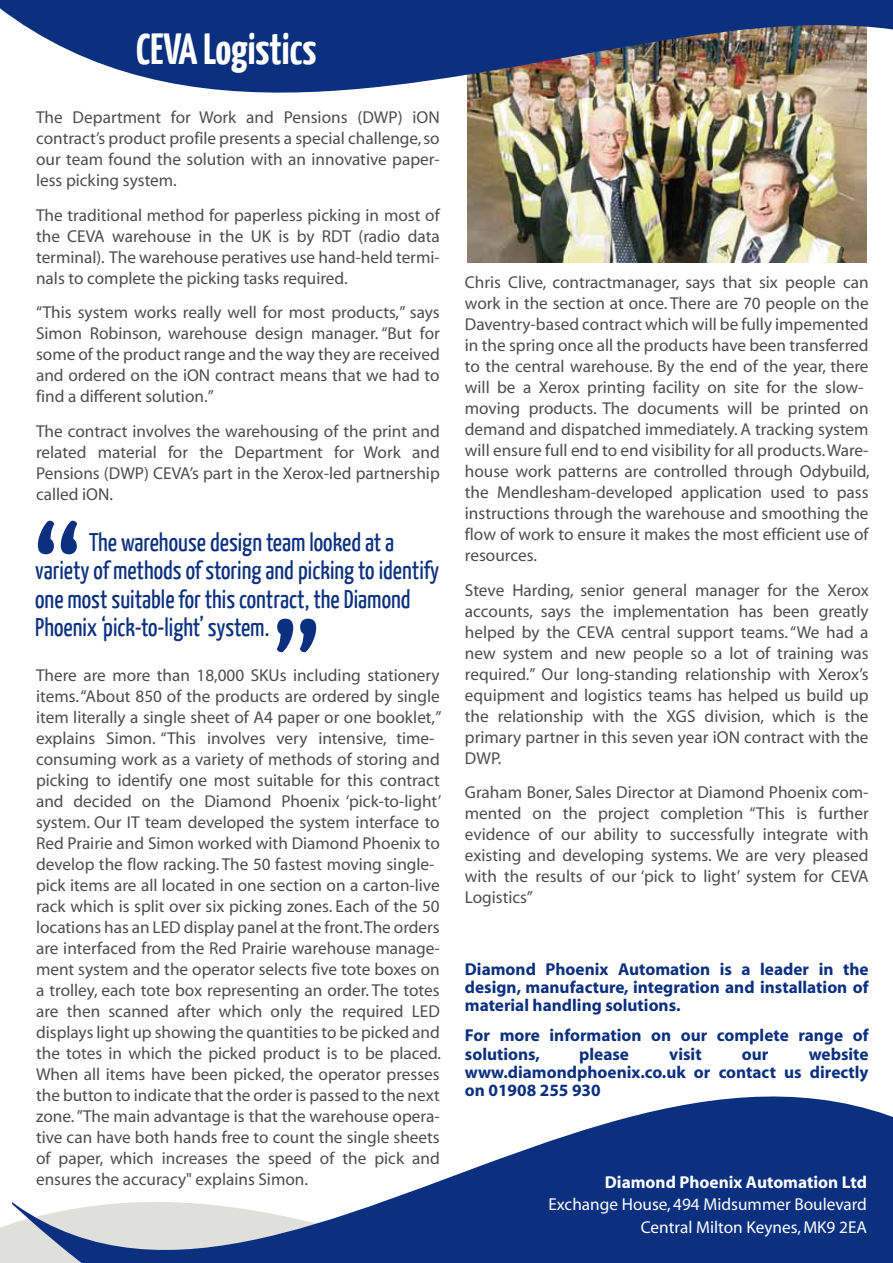
<style>
.page{position:relative;width:893px;height:1263px;background:#fff}
.page>*{position:absolute;margin:0;border:0;box-sizing:border-box;transform-origin:0 0}
.t1{font:700 43.5px "Yanone Kaffeesatz";color:#fff}
.t2{font:25.5px/28.5px "Yanone Kaffeesatz";color:#0b307f}
.t3{font:17.25px/21px "Myriad";color:#4d4d4d;text-align:justify}
.t4{font:700 17.25px/18px "Myriad";color:#0b307f;text-align:justify}
.t5{font:17.25px/22.5px "Myriad";color:#fff;text-align:right}
.t6{font:700 17.25px "Myriad";color:#fff}
</style>
<div class="page">
<svg style="left:12px;top:1096px;width:881px;height:167px"></svg>
<svg style="left:110px;top:1123px;width:783px;height:140px;fill:#0b307f"></svg>
<img style="left:468px;top:135px;width:398px;height:128px">
<img style="left:0;top:0;width:893px;height:135px">
<svg style="left:38px;top:521px;width:39px;height:33px"></svg>
<svg style="left:277px;top:619px;width:39px;height:33px"></svg>
<h1 class="t1" style="left:136px;top:22px;width:181px">CEVA Logistics</h1>
<p class="t3" style="left:36px;top:108px;width:405px">The Department for Work and Pensions (DWP) iON contract’s product profile presents a special challenge, so our team found the solution with an innovative paper&shy;less picking system.</p>
<p class="t3" style="left:36px;top:205px;width:405px">The traditional method for paperless picking in most of the CEVA warehouse in the UK is by RDT (radio data terminal). The warehouse peratives use hand-held termi&shy;nals to complete the picking tasks required.</p>
<p class="t3" style="left:36px;top:303px;width:405px">“This system works really well for most products,” says Simon Robinson, warehouse design manager. “But for some of the product range and the way they are received and ordered on the iON contract means that we had to find a different solution.”</p>
<p class="t3" style="left:36px;top:421px;width:405px">The contract involves the warehousing of the print and related material for the Department for Work and Pensions (DWP) CEVA’s part in the Xerox-led partnership called iON.</p>
<h2 class="t2" style="left:35px;top:527px;width:406px;text-indent:54px">The warehouse design team looked at a variety of methods of storing and picking to identify one most suitable for this contract, the Diamond Phoenix ‘pick-to-light’ system.</h2>
<p class="t3" style="left:36px;top:665px;width:407px;text-align:left">There are more than 18,000 SKUs including stationery items. “About 850 of the products are ordered by single item literally a single sheet of A4 paper or one booklet,” explains Simon. “This involves very intensive, time&shy;consuming work as a variety of methods of storing and picking to identify one most suitable for this contract and decided on the Diamond Phoenix ‘pick-to-light’ system. Our IT team developed the system interface to Red Prairie and Simon worked with Diamond Phoenix to develop the flow racking. The 50 fastest moving single&shy;pick items are all located in one section on a carton-live rack which is split over six picking zones. Each of the 50 locations has an LED display panel at the front. The orders are interfaced from the Red Prairie warehouse manage&shy;ment system and the operator selects five tote boxes on a trolley, each tote box representing an order. The totes are then scanned after which only the required LED displays light up showing the quantities to be picked and the totes in which the picked product is to be placed.<br>When all items have been picked, the operator presses the button to indicate that the order is passed to the next zone. ”The main advantage is that the warehouse opera&shy;tive can have both hands free to count the single sheets of paper, which increases the speed of the pick and ensures the accuracy" explains Simon.</p>
<p class="t3" style="left:465px;top:273px;width:406px;text-align:left">Chris Clive, contractmanager, says that six people can work in the section at once. There are 70 people on the Daventry-based contract which will be fully impemented in the spring once all the products have been transferred to the central warehouse. By the end of the year, there will be a Xerox printing facility on site for the slow&shy;moving products. The documents will be printed on demand and dispatched immediately. A tracking system will ensure full end to end visibility for all products. Ware&shy;house work patterns are controlled through Odybuild, the Mendlesham-developed application used to pass instructions through the warehouse and smoothing the flow of work to ensure it makes the most efficient use of resources.</p>
<p class="t3" style="left:465px;top:580px;width:405px">Steve Harding, senior general manager for the Xerox accounts, says the implementation has been greatly helped by the CEVA central support teams. “We had a new system and new people so a lot of training was required.” Our long-standing relationship with Xerox’s equipment and logistics teams has helped us build up the relationship with the XGS division, which is the primary partner in this seven year iON contract with the DWP.</p>
<p class="t3" style="left:465px;top:783px;width:405px">Graham Boner, Sales Director at Diamond Phoenix com&shy;mented on the project completion “This is further evidence of our ability to successfully integrate with existing and developing systems. We are very pleased with the results of our ‘pick to light’ system for CEVA Logistics”</p>
<p class="t4" style="left:465px;top:961px;width:405px">Diamond Phoenix Automation is a leader in the design, manufacture, integration and installation of material handling solutions.</p>
<p class="t4" style="left:465px;top:1027px;width:405px">For more information on our complete range of solutions,</p>
<p class="t4" style="left:465px;top:1045px;width:405px;text-indent:344px">website www.diamondphoenix.co.uk or contact us directly on 01908 255 930</p>
<p class="t4" style="left:579px;top:1045px;width:51px">please</p>
<p class="t4" style="left:669px;top:1045px;width:34px">visit</p>
<p class="t4" style="left:742px;top:1045px;width:28px">our</p>
<p class="t6" style="left:605px;top:1173px;width:264px">Diamond Phoenix Automation Ltd</p>
<p class="t5" style="left:548px;top:1194px;width:320px">Exchange House, 494 Midsummer Boulevard<br>Central Milton Keynes, MK9 2EA</p>
</div>
